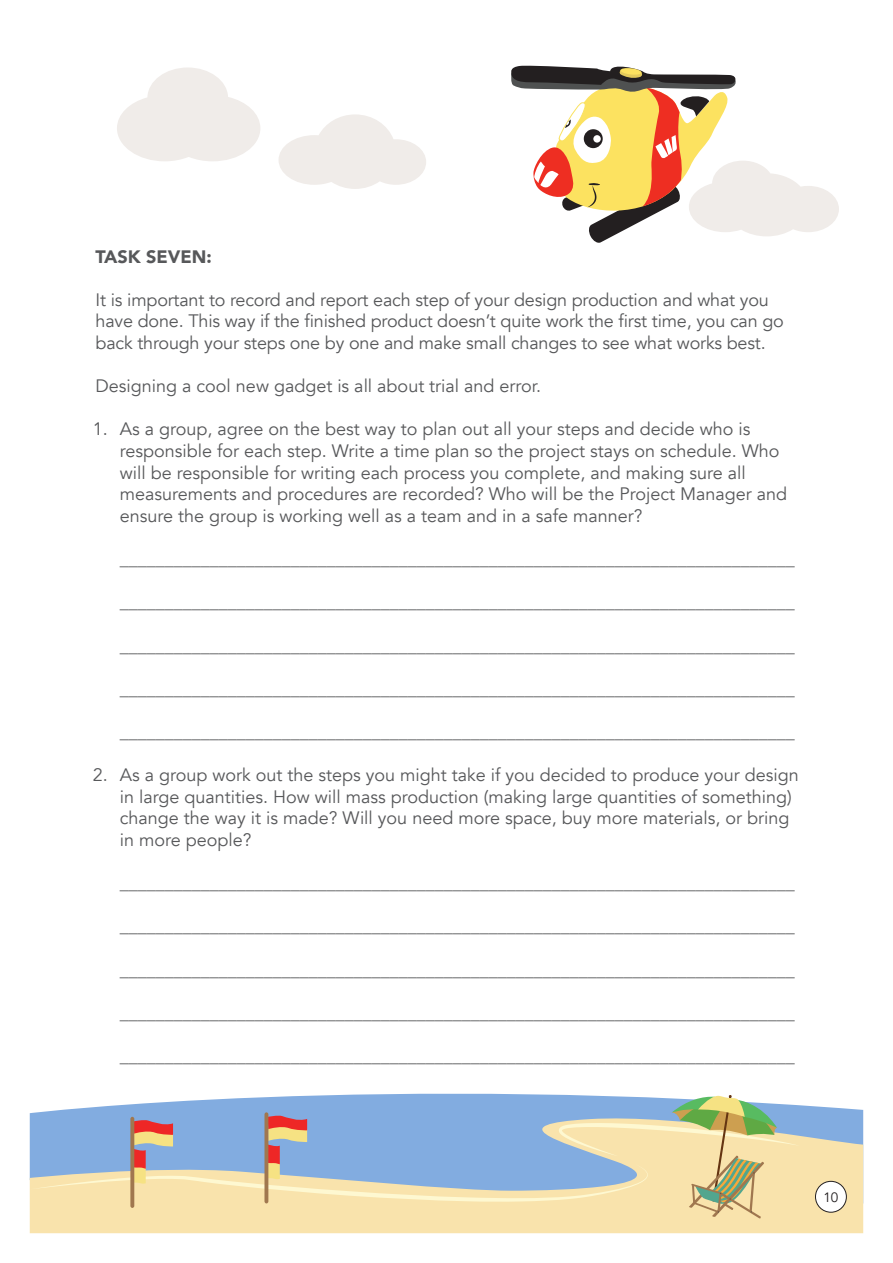
<style>
.page{position:relative;width:893px;height:1263px;background:#fff}
.page>*{position:absolute;margin:0;border:0;box-sizing:border-box;transform-origin:0 0}
.Normal_para{font:18px/21.6px "Avenir";color:#57585a}
.Normal_para-2{font:900 18px "Avenir";color:#57585a}
.t1{font:13.5px "Avenir";color:#231f20}
</style>
<div class="page">
<svg style="left:342px;top:1093px;width:521px;height:21px"></svg>
<svg style="left:30px;top:1114px;width:833px;height:119px;background:#edddb0"></svg>
<svg style="left:279px;top:114px;width:147px;height:75px"></svg>
<svg style="left:511px;top:65px;width:328px;height:178px"></svg>
<svg style="left:117px;top:67px;width:143px;height:94px"></svg>
<svg style="left:30px;top:1095px;width:770px;height:123px;background:#bac4c2"></svg>
<svg style="left:130px;top:1117px;width:4px;height:91px"></svg>
<div style="left:815px;top:1181px;width:31px;height:31px;background:#fff;border-radius:50%"></div>
<div style="left:815px;top:1181px;width:32px;height:31px;border:1px solid #231f20;border-radius:50%"></div>
<p class="Normal_para-2" style="left:96px;top:241px;width:118px">TASK SEVEN:</p>
<p class="Normal_para" style="left:96px;top:289px;width:690px">It is important to record and report each step of your design production and what you have done. This way if the finished product doesn’t quite work the first time, you can go back through your steps one by one and make small changes to see what works best.</p>
<p class="Normal_para" style="left:96px;top:376px;width:447px">Designing a cool new gadget is all about trial and error.</p>
<p class="Normal_para" style="left:120px;top:419px;width:669px;text-indent:-27px">1. As a group, agree on the best way to plan out all your steps and decide who is responsible for each step. Write a time plan so the project stays on schedule. Who will be responsible for writing each process you complete, and making sure all measurements and procedures are recorded? Who will be the Project Manager and ensure the group is working well as a team and in a safe manner?</p>
<p class="Normal_para" style="left:120px;top:548px;width:676px">___________________________________________________________________________</p>
<p class="Normal_para" style="left:120px;top:592px;width:676px">___________________________________________________________________________</p>
<p class="Normal_para" style="left:120px;top:635px;width:676px">___________________________________________________________________________</p>
<p class="Normal_para" style="left:120px;top:678px;width:676px">___________________________________________________________________________</p>
<p class="Normal_para" style="left:120px;top:721px;width:676px">___________________________________________________________________________</p>
<p class="Normal_para" style="left:120px;top:764px;width:681px;text-indent:-27px">2. As a group work out the steps you might take if you decided to produce your design in large quantities. How will mass production (making large quantities of something) change the way it is made? Will you need more space, buy more materials, or bring in more people?</p>
<p class="Normal_para" style="left:120px;top:872px;width:676px">___________________________________________________________________________</p>
<p class="Normal_para" style="left:120px;top:916px;width:676px">___________________________________________________________________________</p>
<p class="Normal_para" style="left:120px;top:959px;width:676px">___________________________________________________________________________</p>
<p class="Normal_para" style="left:120px;top:1002px;width:676px">___________________________________________________________________________</p>
<p class="Normal_para" style="left:120px;top:1045px;width:676px">___________________________________________________________________________</p>
<p class="t1" style="left:823px;top:1189px;width:17px">10</p>
</div>
